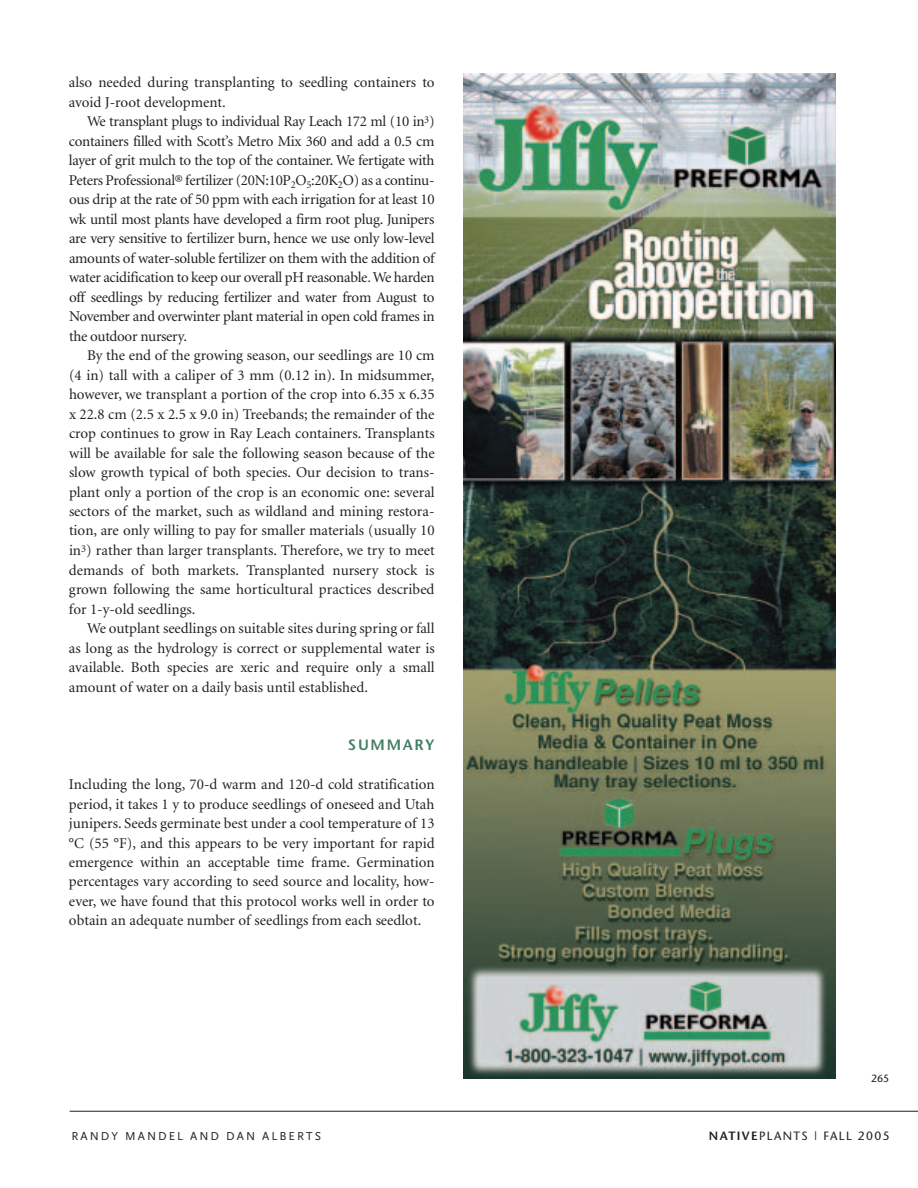
<style>
.page{position:relative;width:918px;height:1188px;background:#fff}
.page>*{position:absolute;margin:0;border:0;box-sizing:border-box;transform-origin:0 0}
.t1{font:15px/19.5px "Minion";color:#231f20;text-align:justify}
.t2{font:600 15px "Stone Sans";letter-spacing:.115em;color:#428065}
.t3{font:12px "Scala Sans";letter-spacing:.17em;color:#231f20}
.t4{font:12px "Stone Sans";letter-spacing:.115em;color:#231f20}
.t5{font:10.5px "Stone Sans";color:#231f20}
.s1{color:#2c3491}
.s2{font-weight:600}
</style>
<div class="page">
<hr style="left:70px;top:1111px;width:848px;height:1px;background:#231f20">
<img style="left:463px;top:74px;width:372px;height:1005px">
<p class="t1" style="left:69px;top:74px;width:367px">also needed during transplanting to seedling containers to avoid J-root development.</p>
<p class="t1" style="left:69px;top:113px;width:367px;text-indent:18px">We transplant plugs to individual Ray Leach 172 ml (10 in<sup>3</sup>) containers filled with Scott’s Metro Mix 360 and add a 0.5 cm layer of grit mulch to the top of the container. We fertigate with Peters Professional® fertilizer (20N:10P<sub>2</sub>O<sub>5</sub>:20K<sub>2</sub>O) as a continu&shy;ous drip at the rate of 50 ppm with each irrigation for at least 10 wk until most plants have developed a firm root plug. Junipers are very sensitive to fertilizer burn, hence we use only low-level amounts of water-soluble fertilizer on them with the addition of water acidification to keep our overall pH reasonable<span class="s1">.</span>We harden off seedlings by reducing fertilizer and water from August to November and overwinter plant material in open cold frames in the outdoor nursery.</p>
<p class="t1" style="left:69px;top:347px;width:367px;text-indent:18px">By the end of the growing season, our seedlings are 10 cm (4 in) tall with a caliper of 3 mm (0.12 in). In midsummer, however, we transplant a portion of the crop into 6.35 x 6.35 x 22.8 cm (2.5 x 2.5 x 9.0 in) Treebands; the remainder of the crop continues to grow in Ray Leach containers. Transplants will be available for sale the following season because of the slow growth typical of both species. Our decision to trans&shy;plant only a portion of the crop is an economic one: several sectors of the market, such as wildland and mining restora&shy;tion, are only willing to pay for smaller materials (usually 10 in<sup>3</sup>) rather than larger transplants. Therefore, we try to meet demands of both markets. Transplanted nursery stock is grown following the same horticultural practices described for 1-y-old seedlings.</p>
<p class="t1" style="left:69px;top:620px;width:367px;text-indent:18px">We outplant seedlings on suitable sites during spring or fall as long as the hydrology is correct or supplemental water is available. Both species are xeric and require only a small amount of water on a daily basis until established.</p>
<p class="t2" style="left:348px;top:739px;width:88px">SUMMARY</p>
<p class="t1" style="left:69px;top:776px;width:367px">Including the long, 70-d warm and 120-d cold stratification period, it takes 1 y to produce seedlings of oneseed and Utah junipers. Seeds germinate best under a cool temperature of 13 °C (55 °F), and this appears to be very important for rapid emergence within an acceptable time frame. Germination percentages vary according to seed source and locality, how&shy;ever, we have found that this protocol works well in order to obtain an adequate number of seedlings from each seedlot.</p>
<p class="t5" style="left:871px;top:1074px;width:20px">265</p>
<p class="t3" style="left:72px;top:1131px;width:251px">RANDY MANDEL AND DAN ALBERTS</p>
<p class="t4" style="left:709px;top:1131px;width:182px"><span class="s2">NATIVE</span>PLANTS | FALL 2005</p>
</div>
